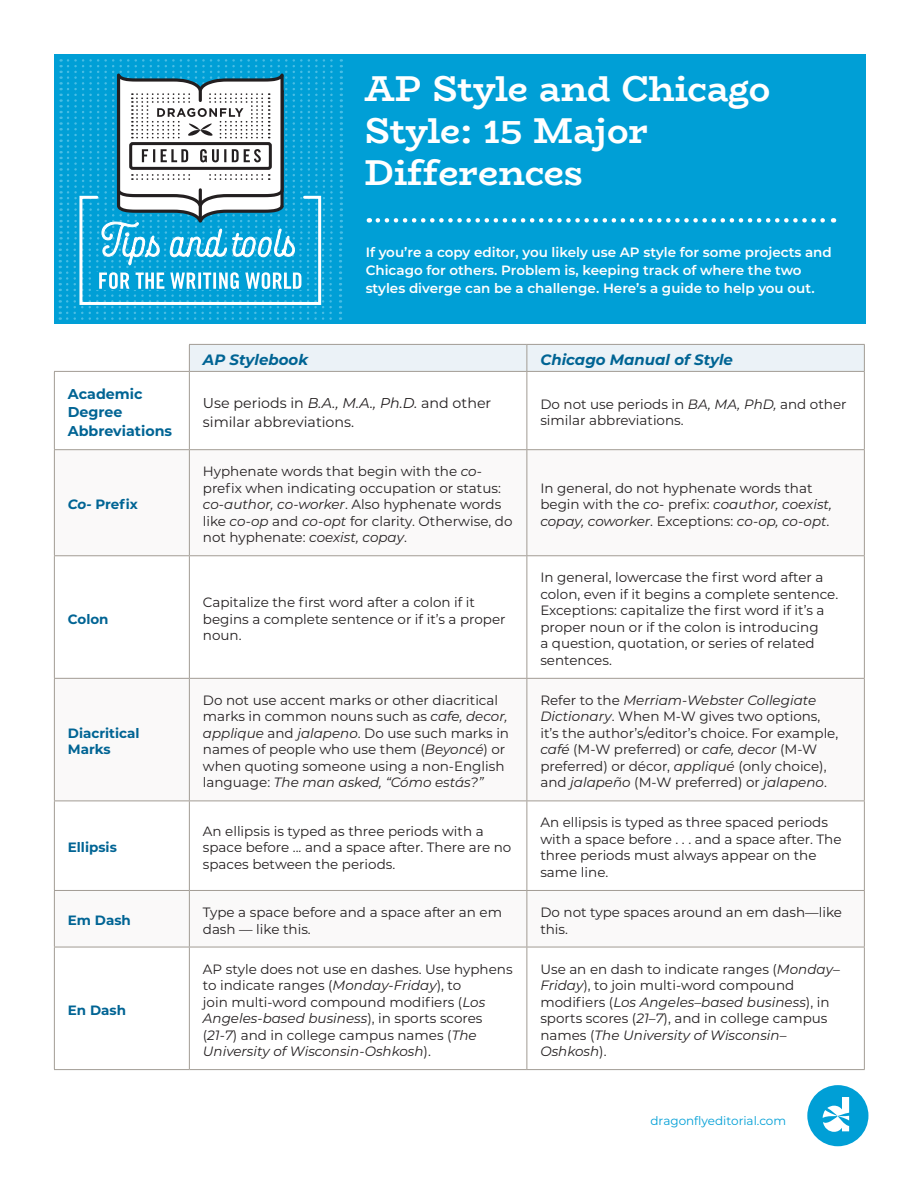
<style>
.page{position:relative;width:918px;height:1188px;background:#fff}
.page>*{position:absolute;margin:0;border:0;box-sizing:border-box;transform-origin:0 0}
.t1{font:700 36px/42px "Bio Rhyme";letter-spacing:-.005em;color:#fff}
.BODY_COPY{font:italic 700 15px "Montserrat";color:#006494}
.BODY_COPY-2{font:14.25px/18.8px "Montserrat";color:#231f20}
.BODY_COPY-3{font:700 14.25px/18.8px "Montserrat";color:#006494}
.BODY_COPY-4{font:13.5px/16.5px "Montserrat";color:#231f20}
.TOP_MATTER{font:600 13.5px/18.3px "Montserrat";color:#fff}
.BODY_COPY-5{font:700 13.5px/16.5px "Montserrat";color:#006494}
.BODY_COPY-6{font:12px "Montserrat";color:#009fd6}
.s1{font-style:italic}
</style>
<div class="page">
<div style="left:54px;top:54px;width:811px;height:270px;background:#009fd6"></div>
<svg style="left:378px;top:218px;width:456px;height:5px"></svg>
<svg style="left:60px;top:59px;width:282px;height:261px"></svg>
<div style="left:807px;top:1085px;width:61px;height:61px;background:#009fd6;border-radius:50%"></div>
<svg style="left:823px;top:1097px;width:26px;height:35px"></svg>
<svg style="left:55px;top:450px;width:809px;height:497px"></svg>
<hr style="left:526px;top:372px;width:1px;height:77px;background:#a29c94">
<hr style="left:526px;top:450px;width:1px;height:105px;background:#a29c94">
<hr style="left:526px;top:556px;width:1px;height:122px;background:#a29c94">
<hr style="left:526px;top:679px;width:1px;height:122px;background:#a29c94">
<hr style="left:526px;top:801px;width:1px;height:89px;background:#a29c94">
<hr style="left:526px;top:891px;width:1px;height:56px;background:#a29c94">
<hr style="left:526px;top:947px;width:1px;height:122px;background:#a29c94">
<hr style="left:54px;top:371px;width:135px;height:1px;background:#a29c94">
<hr style="left:189px;top:371px;width:338px;height:1px;background:#a29c94">
<hr style="left:527px;top:371px;width:338px;height:1px;background:#a29c94">
<hr style="left:54px;top:449px;width:135px;height:1px;background:#a29c94">
<hr style="left:189px;top:449px;width:338px;height:1px;background:#a29c94">
<hr style="left:527px;top:449px;width:338px;height:1px;background:#a29c94">
<hr style="left:54px;top:555px;width:135px;height:1px;background:#a29c94">
<hr style="left:189px;top:555px;width:338px;height:1px;background:#a29c94">
<hr style="left:527px;top:555px;width:338px;height:1px;background:#a29c94">
<hr style="left:54px;top:678px;width:135px;height:1px;background:#a29c94">
<hr style="left:189px;top:678px;width:338px;height:1px;background:#a29c94">
<hr style="left:527px;top:678px;width:338px;height:1px;background:#a29c94">
<hr style="left:54px;top:801px;width:135px;height:1px;background:#a29c94">
<hr style="left:189px;top:801px;width:338px;height:1px;background:#a29c94">
<hr style="left:527px;top:801px;width:338px;height:1px;background:#a29c94">
<hr style="left:54px;top:890px;width:135px;height:1px;background:#a29c94">
<hr style="left:189px;top:890px;width:338px;height:1px;background:#a29c94">
<hr style="left:527px;top:890px;width:338px;height:1px;background:#a29c94">
<hr style="left:54px;top:947px;width:135px;height:1px;background:#a29c94">
<hr style="left:189px;top:947px;width:338px;height:1px;background:#a29c94">
<hr style="left:527px;top:947px;width:338px;height:1px;background:#a29c94">
<hr style="left:54px;top:1069px;width:135px;height:1px;background:#a29c94">
<svg style="left:189px;top:344px;width:676px;height:27px"></svg>
<hr style="left:54px;top:372px;width:1px;height:77px;background:#a29c94">
<hr style="left:189px;top:372px;width:1px;height:77px;background:#a29c94">
<hr style="left:864px;top:372px;width:1px;height:77px;background:#a29c94">
<hr style="left:54px;top:450px;width:1px;height:105px;background:#a29c94">
<hr style="left:189px;top:450px;width:1px;height:105px;background:#a29c94">
<hr style="left:864px;top:450px;width:1px;height:105px;background:#a29c94">
<hr style="left:54px;top:556px;width:1px;height:122px;background:#a29c94">
<hr style="left:189px;top:556px;width:1px;height:122px;background:#a29c94">
<hr style="left:864px;top:556px;width:1px;height:122px;background:#a29c94">
<hr style="left:54px;top:679px;width:1px;height:122px;background:#a29c94">
<hr style="left:189px;top:679px;width:1px;height:122px;background:#a29c94">
<hr style="left:864px;top:679px;width:1px;height:122px;background:#a29c94">
<hr style="left:54px;top:801px;width:1px;height:89px;background:#a29c94">
<hr style="left:189px;top:801px;width:1px;height:89px;background:#a29c94">
<hr style="left:864px;top:801px;width:1px;height:89px;background:#a29c94">
<hr style="left:54px;top:891px;width:1px;height:56px;background:#a29c94">
<hr style="left:189px;top:891px;width:1px;height:56px;background:#a29c94">
<hr style="left:864px;top:891px;width:1px;height:56px;background:#a29c94">
<hr style="left:54px;top:947px;width:1px;height:122px;background:#a29c94">
<hr style="left:189px;top:947px;width:1px;height:122px;background:#a29c94">
<hr style="left:864px;top:947px;width:1px;height:122px;background:#a29c94">
<hr style="left:189px;top:1069px;width:338px;height:1px;background:#a29c94">
<hr style="left:527px;top:1069px;width:338px;height:1px;background:#a29c94">
<p class="t1" style="left:364px;top:66px;width:407px">AP Style and Chicago<br>Style: 15 Major<br>Differences</p>
<p class="TOP_MATTER" style="left:366px;top:242px;width:468px">If you’re a copy editor, you likely use AP style for some projects and<br>Chicago for others. Problem is, keeping track of where the two styles diverge can be a challenge. Here’s a guide to help you out.</p>
<p class="BODY_COPY" style="left:203px;top:349px;width:107px">AP Stylebook</p>
<p class="BODY_COPY" style="left:540px;top:349px;width:194px">Chicago Manual of Style</p>
<p class="BODY_COPY-3" style="left:68px;top:384px;width:106px">Academic<br>Degree<br>Abbreviations</p>
<p class="BODY_COPY-2" style="left:203px;top:393px;width:290px">Use periods in <span class="s1">B.A., M.A., Ph.D.</span> and other similar abbreviations.</p>
<p class="BODY_COPY-4" style="left:540px;top:395px;width:308px">Do not use periods in <span class="s1">BA, MA, PhD,</span> and other similar abbreviations.</p>
<p class="BODY_COPY-5" style="left:68px;top:496px;width:71px"><span class="s1">Co-</span> Prefix</p>
<p class="BODY_COPY-5" style="left:68px;top:610px;width:42px">Colon</p>
<p class="BODY_COPY-5" style="left:68px;top:724px;width:73px">Diacritical<br>Marks</p>
<p class="BODY_COPY-5" style="left:68px;top:838px;width:50px">Ellipsis</p>
<p class="BODY_COPY-4" style="left:203px;top:463px;width:311px">Hyphenate words that begin with the <span class="s1">co&shy;</span>prefix when indicating occupation or status: <span class="s1">co-author, co-worker</span>. Also hyphenate words like <span class="s1">co-op</span> and <span class="s1">co-opt</span> for clarity. Otherwise, do not hyphenate: <span class="s1">coexist, copay</span>.</p>
<p class="BODY_COPY-4" style="left:203px;top:594px;width:304px">Capitalize the first word after a colon if it begins a complete sentence or if it’s a proper noun.</p>
<p class="BODY_COPY-4" style="left:540px;top:479px;width:293px">In general, do not hyphenate words that begin with the <span class="s1">co-</span> prefix: <span class="s1">coauthor, coexist, copay, coworker</span>. Exceptions: <span class="s1">co-op, co-opt</span>.</p>
<p class="BODY_COPY-4" style="left:540px;top:569px;width:299px">In general, lowercase the first word after a colon, even if it begins a complete sentence.<br>Exceptions: capitalize the first word if it’s a proper noun or if the colon is introducing<br>a question, quotation, or series of related sentences.</p>
<p class="BODY_COPY-4" style="left:203px;top:691px;width:308px">Do not use accent marks or other diacritical marks in common nouns such as <span class="s1">cafe, decor, applique</span> and <span class="s1">jalapeno</span>. Do use such marks in names of people who use them (<span class="s1">Beyoncé</span>) or when quoting someone using a non-English language: <span class="s1">The man asked, “Cómo estás?”</span></p>
<p class="BODY_COPY-4" style="left:540px;top:691px;width:299px">Refer to the <span class="s1">Merriam-Webster Collegiate Dictionary</span>. When M-W gives two options, it’s the author’s/editor’s choice. For example, <span class="s1">café</span> (M-W preferred) or <span class="s1">cafe, decor</span> (M-W preferred) or décor, <span class="s1">appliqué</span> (only choice), and <span class="s1">jalapeño</span> (M-W preferred) or <span class="s1">jalapeno</span>.</p>
<p class="BODY_COPY-4" style="left:203px;top:822px;width:310px">An ellipsis is typed as three periods with a space before ... and a space after. There are no spaces between the periods.</p>
<p class="BODY_COPY-4" style="left:540px;top:814px;width:303px">An ellipsis is typed as three spaced periods with a space before . . . and a space after. The three periods must always appear on the same line.</p>
<p class="BODY_COPY-5" style="left:68px;top:912px;width:65px">Em Dash</p>
<p class="BODY_COPY-4" style="left:203px;top:904px;width:301px">Type a space before and a space after an em dash — like this.</p>
<p class="BODY_COPY-4" style="left:540px;top:904px;width:303px">Do not type spaces around an em dash—like this.</p>
<p class="BODY_COPY-5" style="left:68px;top:1001px;width:60px">En Dash</p>
<p class="BODY_COPY-4" style="left:203px;top:960px;width:311px">AP style does not use en dashes. Use hyphens to indicate ranges (<span class="s1">Monday-Friday</span>), to<br>join multi-word compound modifiers (<span class="s1">Los Angeles-based business</span>), in sports scores (<span class="s1">21-7</span>) and in college campus names (<span class="s1">The University of Wisconsin-Oshkosh</span>).</p>
<p class="BODY_COPY-4" style="left:540px;top:960px;width:301px">Use an en dash to indicate ranges (<span class="s1">Monday– Friday</span>), to join multi-word compound modifiers (<span class="s1">Los Angeles–based business</span>), in sports scores (<span class="s1">21–7</span>), and in college campus names (<span class="s1">The University of Wisconsin– Oshkosh</span>).</p>
<p class="BODY_COPY-6" style="left:650px;top:1113px;width:137px">dragonflyeditorial.com</p>
</div>
